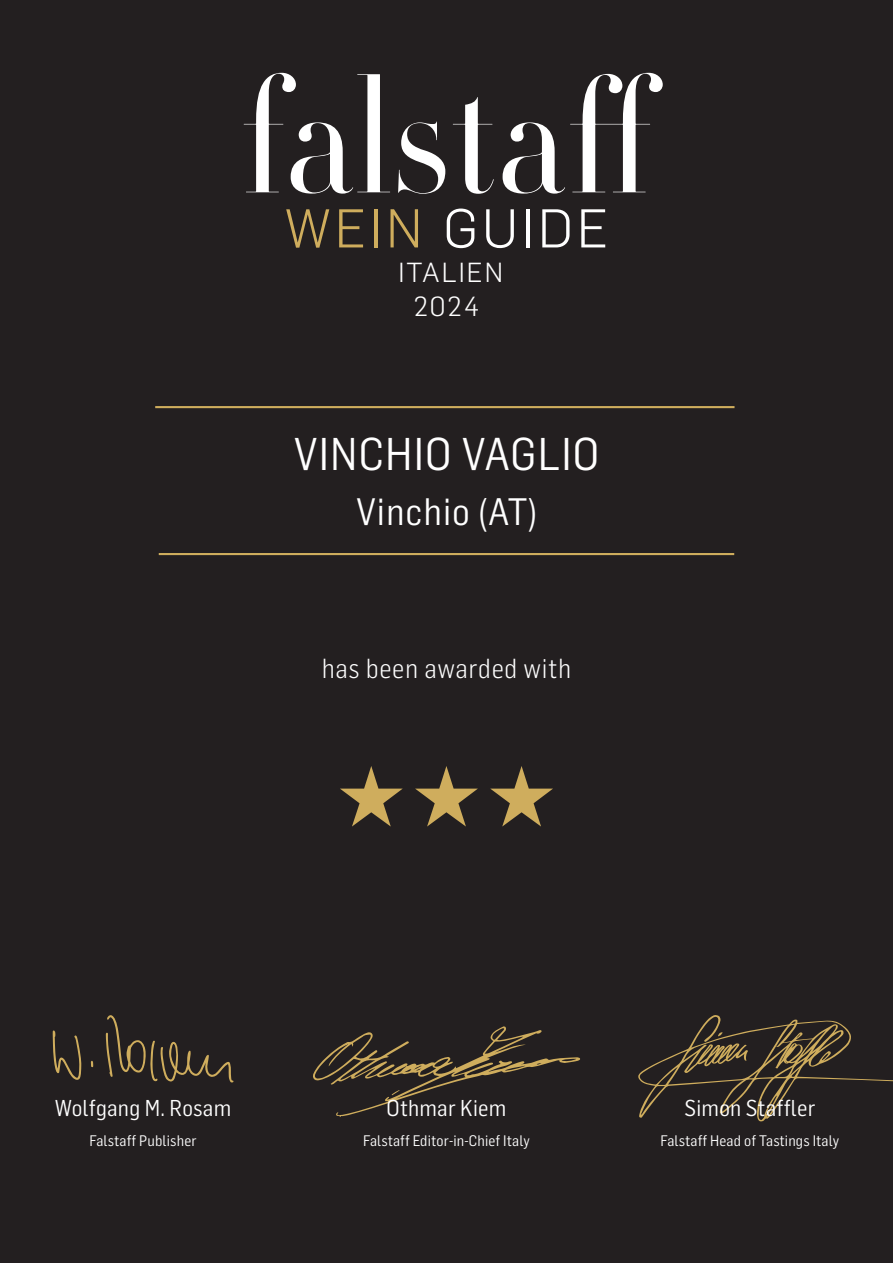
<style>
.page{position:relative;width:893px;height:1263px;background:#231f20}
.page>*{position:absolute;margin:0;border:0;box-sizing:border-box;transform-origin:0 0}
.t1{font:300 160.65px "HTF Didot L96";color:#fff}
.t2{font:300 53.55px "Flama";letter-spacing:.075em;color:#fff}
.t3{font:45px "Flama Semicondensed";letter-spacing:.025em;color:#fff}
.t4{font:37.5px "Flama Semicondensed";letter-spacing:.025em;color:#fff}
.t5{font:300 27px "Flama Semicondensed";letter-spacing:.025em;color:#fff}
.t6{font:300 27px/33.8px "Flama";letter-spacing:.075em;color:#fff;text-align:center}
.t7{font:22.5px "Flama Semicondensed";letter-spacing:.01em;color:#fff}
.t8{font:15px "Flama Semicondensed";letter-spacing:.01em;color:#fff}
.s1{color:#cfad5d}
</style>
<div class="page">
<hr style="left:159px;top:553px;width:575px;height:2px;background:#cfad5d">
<hr style="left:155px;top:406px;width:579px;height:2px;background:#cfad5d">
<svg style="left:53px;top:1030px;width:28px;height:50px"></svg>
<svg style="left:91px;top:1061px;width:2px;height:6px"></svg>
<svg style="left:106px;top:1015px;width:127px;height:67px"></svg>
<svg style="left:313px;top:1026px;width:267px;height:91px"></svg>
<svg style="left:638px;top:1015px;width:255px;height:106px"></svg>
<h1 class="t1" style="left:240px;top:23px;width:424px">falstaff</h1>
<h2 class="t2" style="left:285px;top:192px;width:325px"><span class="s1">WEIN</span> GUIDE</h2>
<h3 class="t6" style="left:398px;top:254px;width:106px">ITALIEN<br>2024</h3>
<h3 class="t3" style="left:294px;top:426px;width:307px">VINCHIO VAGLIO</h3>
<h3 class="t4" style="left:356px;top:488px;width:182px">Vinchio (AT)</h3>
<h3 class="t5" style="left:322px;top:651px;width:251px">has been awarded with</h3>
<h3 class="t7" style="left:55px;top:1093px;width:178px">Wolfgang M. Rosam</h3>
<p class="t8" style="left:90px;top:1131px;width:108px">Falstaff Publisher</p>
<h3 class="t7" style="left:387px;top:1093px;width:121px">Othmar Kiem</h3>
<p class="t8" style="left:363px;top:1131px;width:168px">Falstaff Editor-in-Chief Italy</p>
<h3 class="t7" style="left:684px;top:1093px;width:132px">Simon Staffler</h3>
<p class="t8" style="left:661px;top:1131px;width:180px">Falstaff Head of Tastings Italy</p>
</div>
